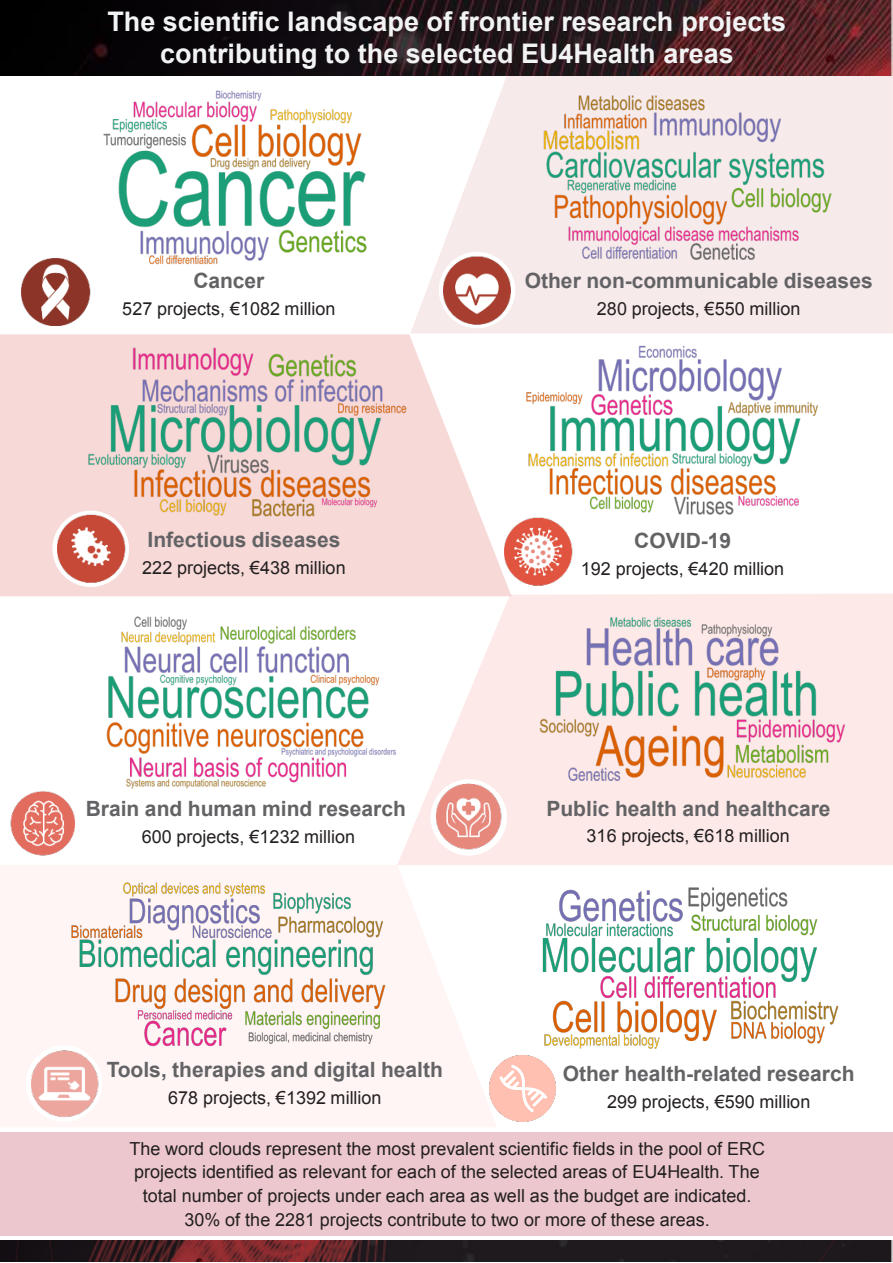
<style>
.page{position:relative;width:893px;height:1263px;background:#fff}
.page>*{position:absolute;margin:0;border:0;box-sizing:border-box;transform-origin:0 0}
.t1{font:700 27px/32.4px "Arial";color:#f2f3f4;text-align:center}
.t2{font:700 21px "Arial";color:#636366}
.t3{font:18px/23.7px "Arial";color:#231f20;text-align:center}
</style>
<div class="page">
<svg style="left:0;top:865px;width:496px;height:262px;fill:#fef5f4"></svg>
<svg style="left:397px;top:593px;width:496px;height:272px;fill:#fdeae8"></svg>
<svg style="left:0;top:334px;width:512px;height:262px;fill:#f7dad8"></svg>
<svg style="left:410px;top:75px;width:483px;height:258px;fill:#f7eaea"></svg>
<div style="left:1px;top:1132px;width:892px;height:104px;background:#ecc8ce"></div>
<img style="left:0;top:0;width:893px;height:75px">
<img style="left:103px;top:77px;width:308px;height:208px">
<img style="left:66px;top:324px;width:354px;height:214px">
<img style="left:513px;top:72px;width:346px;height:209px">
<img style="left:503px;top:329px;width:339px;height:204px">
<img style="left:106px;top:598px;width:309px;height:213px">
<img style="left:493px;top:855px;width:373px;height:200px">
<img style="left:512px;top:596px;width:347px;height:210px">
<img style="left:43px;top:855px;width:369px;height:223px">
<img style="left:0;top:1240px;width:893px;height:21px">
<img style="left:21px;top:259px;width:69px;height:72px">
<img style="left:505px;top:512px;width:67px;height:81px">
<img style="left:10px;top:791px;width:65px;height:70px">
<div style="left:439px;top:252px;width:76px;height:76px;background:#fff;border-radius:50%"></div>
<img style="left:444px;top:251px;width:67px;height:77px">
<div style="left:52px;top:511px;width:77px;height:76px;background:#fff;border-radius:50%"></div>
<img style="left:57px;top:504px;width:68px;height:81px">
<div style="left:431px;top:779px;width:76px;height:77px;background:#fff;border-radius:50%"></div>
<img style="left:436px;top:773px;width:66px;height:81px">
<div style="left:26px;top:1045px;width:76px;height:77px;background:#fff;border-radius:50%"></div>
<img style="left:32px;top:1043px;width:67px;height:77px">
<img style="left:489px;top:1055px;width:66px;height:66px">
<p class="t1" style="left:107px;top:6px;width:680px">The scientific landscape of frontier research projects contributing to the selected EU4Health areas</p>
<p class="t2" style="left:193px;top:267px;width:73px">Cancer</p>
<p class="t3" style="left:122px;top:297px;width:215px">527 projects, €1082 million</p>
<p class="t2" style="left:147px;top:526px;width:195px">Infectious diseases</p>
<p class="t3" style="left:142px;top:556px;width:205px">222 projects, €438 million</p>
<p class="t2" style="left:525px;top:267px;width:349px">Other non-communicable diseases</p>
<p class="t3" style="left:597px;top:297px;width:205px">280 projects, €550 million</p>
<p class="t2" style="left:634px;top:527px;width:98px">COVID-19</p>
<p class="t3" style="left:581px;top:557px;width:205px">192 projects, €420 million</p>
<p class="t2" style="left:86px;top:795px;width:322px">Brain and human mind research</p>
<p class="t3" style="left:142px;top:825px;width:215px">600 projects, €1232 million</p>
<p class="t2" style="left:107px;top:1056px;width:338px">Tools, therapies and digital health</p>
<p class="t3" style="left:168px;top:1086px;width:215px">678 projects, €1392 million</p>
<p class="t2" style="left:546px;top:794px;width:286px">Public health and healthcare</p>
<p class="t3" style="left:587px;top:824px;width:205px">316 projects, €618 million</p>
<p class="t2" style="left:563px;top:1059px;width:293px">Other health-related research</p>
<p class="t3" style="left:607px;top:1089px;width:205px">299 projects, €590 million</p>
<p class="t3" style="left:129px;top:1136px;width:637px">The word clouds represent the most prevalent scientific fields in the pool of ERC projects identified as relevant for each of the selected areas of EU4Health. The total number of projects under each area as well as the budget are indicated.<br>30% of the 2281 projects contribute to two or more of these areas.</p>
</div>
